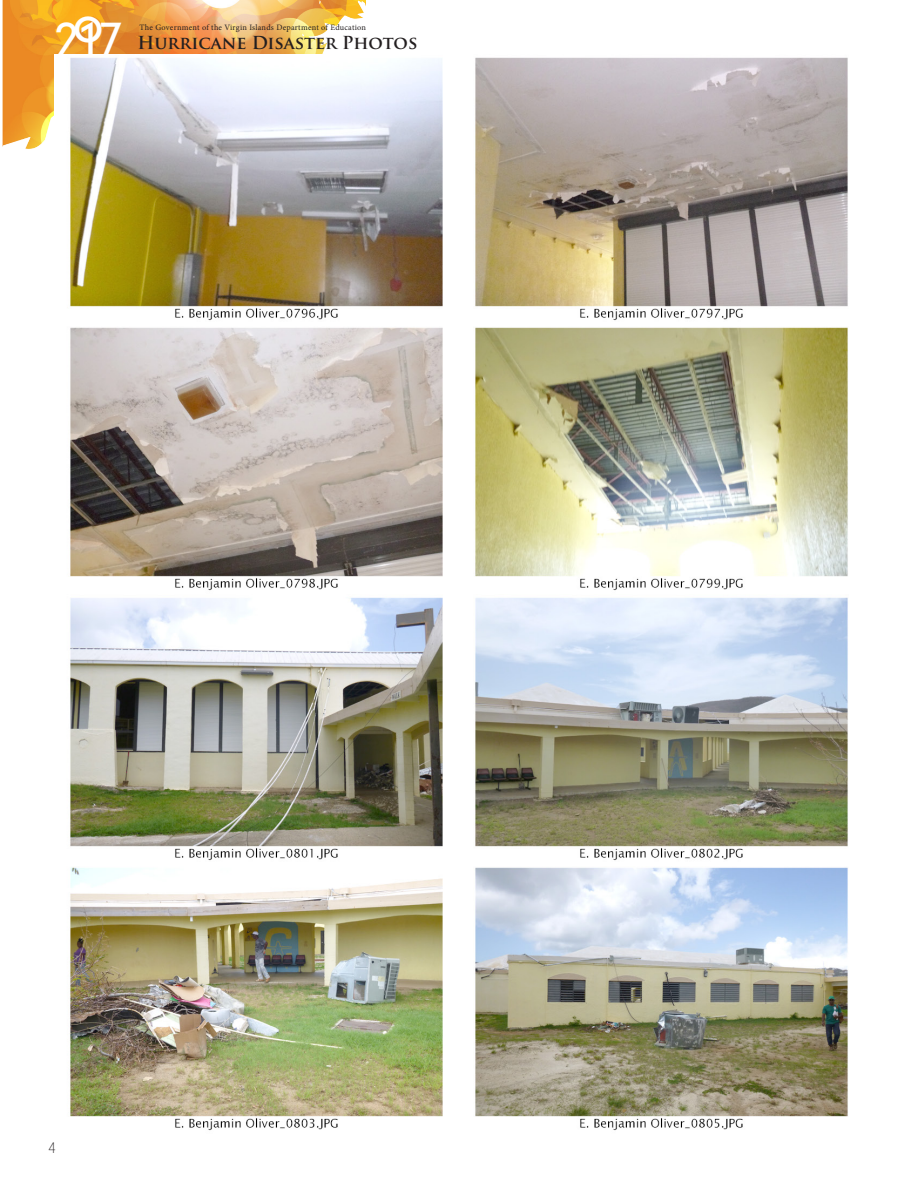
<style>
.page{position:relative;width:918px;height:1188px;background:#fff}
.page>*{position:absolute;margin:0;border:0;box-sizing:border-box;transform-origin:0 0}
.t1{font:300 48.15px "DIN Neuzeit Grotesk Std";color:#fff}
.t2{font:700 17.4px "Trajan Pro";color:#231f20}
.t3{font:100 condensed 15px "Helvetica Neue LT Std";color:#231f20}
.t4{font:8.25px "Minion Pro";letter-spacing:.03em;color:#231f20}
</style>
<div class="page">
<img style="left:2px;top:0;width:363px;height:149px">
<img style="left:54px;top:54px;width:794px;height:1077px">
<h1 class="t1" style="left:55px;top:12px;width:71px">217o</h1>
<p class="t4" style="left:140px;top:22px;width:228px">The Government of the Virgin Islands Department of Education</p>
<h2 class="t2" style="left:138px;top:32px;width:281px">Hurricane Disaster Photos</h2>
<h3 class="t3" style="left:49px;top:1140px;width:9px">4</h3>
</div>
